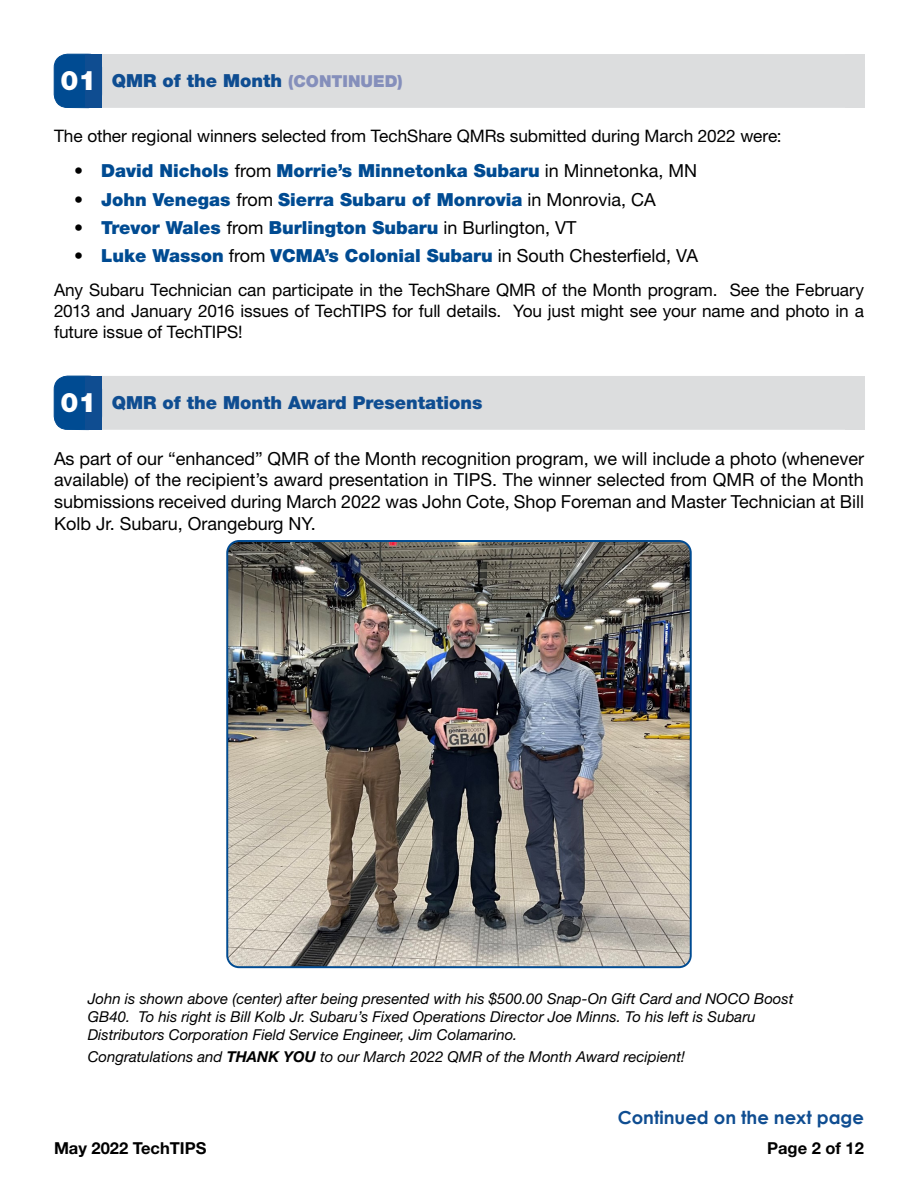
<style>
.page{position:relative;width:918px;height:1188px;background:#fff}
.page>*{position:absolute;margin:0;border:0;box-sizing:border-box;transform-origin:0 0}
.t1{font:18px/21.6px "Helvetica Neue LT Std";color:#000;text-align:justify}
.t2{font:900 18px "Helvetica Neue LT Std";color:#004b92}
.t3{font:900 18px "Helvetica Neue LT Std";color:#0f4d91}
.t4{font:700 18px "Century Gothic";color:#0f4d91}
.t5{font:17.25px/20.7px "Helvetica Neue LT Std";letter-spacing:-.005em;color:#000;text-align:justify}
.t6{font:700 16.5px "Helvetica Neue LT Std";color:#000}
.t7{font:italic 15px/18px "Helvetica Neue LT Std";color:#000}
.s1{font-size:27px;color:#fff}
.s2{font-size:16.5px;color:#858fbb}
.s3{font-weight:400;color:#000}
.s4{font-weight:700}
</style>
<div class="page">
<div style="left:54px;top:54px;width:811px;height:54px;background:#dcddde;border-radius:14px"></div>
<div style="left:846px;top:54px;width:19px;height:54px;background:#dcddde"></div>
<div style="left:54px;top:54px;width:48px;height:54px;background:#004b92;border-radius:14px"></div>
<div style="left:54px;top:54px;width:48px;height:54px;border:1px solid #004b92;border-radius:14px"></div>
<div style="left:85px;top:54px;width:17px;height:54px;background:#0f4d91"></div>
<div style="left:54px;top:376px;width:811px;height:54px;background:#dcddde;border-radius:14px"></div>
<div style="left:846px;top:376px;width:19px;height:54px;background:#dcddde"></div>
<div style="left:54px;top:376px;width:48px;height:54px;background:#004b92;border-radius:14px"></div>
<div style="left:54px;top:376px;width:48px;height:54px;border:1px solid #004b92;border-radius:14px"></div>
<div style="left:85px;top:376px;width:17px;height:54px;background:#0f4d91"></div>
<img style="left:229px;top:543px;width:460px;height:423px">
<div style="left:226px;top:540px;width:466px;height:428px;border:2px solid #004b92;border-radius:12px"></div>
<p class="t3" style="left:60px;top:70px;width:344px"><span class="s1">01</span> QMR of the Month <span class="s2">(CONTINUED)</span></p>
<p class="t5" style="left:54px;top:125px;width:729px">The other regional winners selected from TechShare QMRs submitted during March 2022 were:</p>
<p class="t2" style="left:74px;top:160px;width:624px"><span class="s3">•</span> David Nichols <span class="s3">from</span> Morrie’s Minnetonka Subaru <span class="s3">in Minnetonka, MN</span></p>
<p class="t2" style="left:74px;top:188px;width:583px"><span class="s3">•</span> John Venegas <span class="s3">from</span> Sierra Subaru of Monrovia <span class="s3">in Monrovia, CA</span></p>
<p class="t2" style="left:74px;top:217px;width:504px"><span class="s3">•</span> Trevor Wales <span class="s3">from</span> Burlington Subaru <span class="s3">in Burlington, VT</span></p>
<p class="t2" style="left:74px;top:245px;width:625px"><span class="s3">•</span> Luke Wasson <span class="s3">from</span> VCMA’s Colonial Subaru <span class="s3">in South Chesterfield, VA</span></p>
<p class="t5" style="left:54px;top:280px;width:812px">Any Subaru Technician can participate in the TechShare QMR of the Month program. See the February 2013 and January 2016 issues of TechTIPS for full details. You just might see your name and photo in a future issue of TechTIPS!</p>
<p class="t3" style="left:60px;top:392px;width:424px"><span class="s1">01</span> QMR of the Month Award Presentations</p>
<p class="t1" style="left:54px;top:447px;width:811px">As part of our “enhanced” QMR of the Month recognition program, we will include a photo (whenever available) of the recipient’s award presentation in TIPS. The winner selected from QMR of the Month submissions received during March 2022 was John Cote, Shop Foreman and Master Technician at Bill Kolb Jr. Subaru, Orangeburg NY.</p>
<p class="t7" style="left:88px;top:990px;width:707px">John is shown above (center) after being presented with his $500.00 Snap-On Gift Card and NOCO Boost<br>GB40. To his right is Bill Kolb Jr. Subaru’s Fixed Operations Director Joe Minns. To his left is Subaru<br>Distributors Corporation Field Service Engineer, Jim Colamarino.</p>
<p class="t7" style="left:88px;top:1047px;width:599px">Congratulations and <span class="s4">THANK YOU</span> to our March 2022 QMR of the Month Award recipient!</p>
<p class="t4" style="left:618px;top:1104px;width:248px">Continued on the next page</p>
<p class="t6" style="left:54px;top:1138px;width:154px">May 2022 TechTIPS</p>
<p class="t6" style="left:767px;top:1138px;width:98px">Page 2 of 12</p>
</div>
